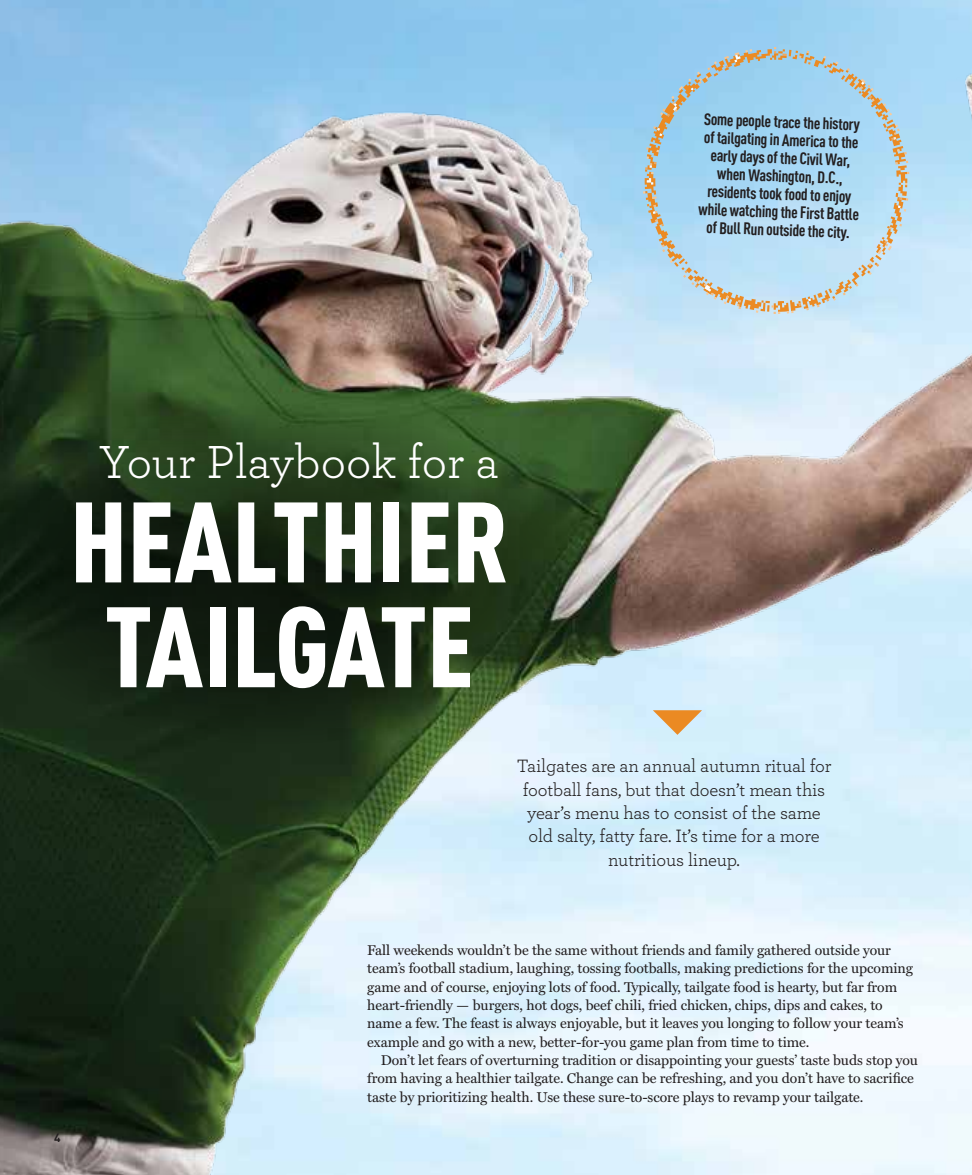
<style>
.page{position:relative;width:972px;height:1175px;background:#fff}
.page>*{position:absolute;margin:0;border:0;box-sizing:border-box;transform-origin:0 0}
.t1{font:900 112.35px/104.7px "DIN Cond";color:#fff;text-align:center}
.t2{font:48.6px "Archer";color:#fff}
.t3{font:18.75px/23.2px "Archer";letter-spacing:-.01em;color:#231f20;text-align:center}
.t4{font:700 16.5px/18px "DIN Cond";color:#231f20;text-align:center}
.t5{font:14.25px/18.3px "Miller Text";letter-spacing:-.005em;color:#231f20}
.t6{font:700 12px "DIN";color:#231f20}
</style>
<div class="page">
<img style="left:0;top:0;width:972px;height:1174px">
<svg style="left:643px;top:47px;width:266px;height:267px;background:#b0d4e8"></svg>
<svg style="left:0;top:404px;width:582px;height:340px;background:#253920"></svg>
<svg style="left:653px;top:710px;width:49px;height:25px"></svg>
<p class="t4" style="left:702px;top:109px;width:162px;rotate:2deg">Some people trace the history of tailgating in America to the early days of the Civil War, when Washington, D.C., residents took food to enjoy while watching the First Battle of Bull Run outside the city.</p>
<h2 class="t2" style="left:99px;top:428px;width:402px">Your Playbook for a</h2>
<h1 class="t1" style="left:70px;top:486px;width:440px">HEALTHIER<br>TAILGATE</h1>
<h3 class="t3" style="left:517px;top:753px;width:316px">Tailgates are an annual autumn ritual for football fans, but that doesn’t mean this year’s menu has to consist of the same old salty, fatty fare. It’s time for a more nutritious lineup.</h3>
<p class="t6" style="left:54px;top:1130px;width:8px">4</p>
<p class="t5" style="left:367px;top:940px;width:547px">Fall weekends wouldn’t be the same without friends and family gathered outside your team’s football stadium, laughing, tossing footballs, making predictions for the upcoming game and of course, enjoying lots of food. Typically, tailgate food is hearty, but far from heart-friendly — burgers, hot dogs, beef chili, fried chicken, chips, dips and cakes, to name a few. The feast is always enjoyable, but it leaves you longing to follow your team’s example and go with a new, better-for-you game plan from time to time.</p>
<p class="t5" style="left:367px;top:1050px;width:552px;text-indent:13px">Don’t let fears of overturning tradition or disappointing your guests’ taste buds stop you from having a healthier tailgate. Change can be refreshing, and you don’t have to sacrifice taste by prioritizing health. Use these sure-to-score plays to revamp your tailgate.</p>
</div>
